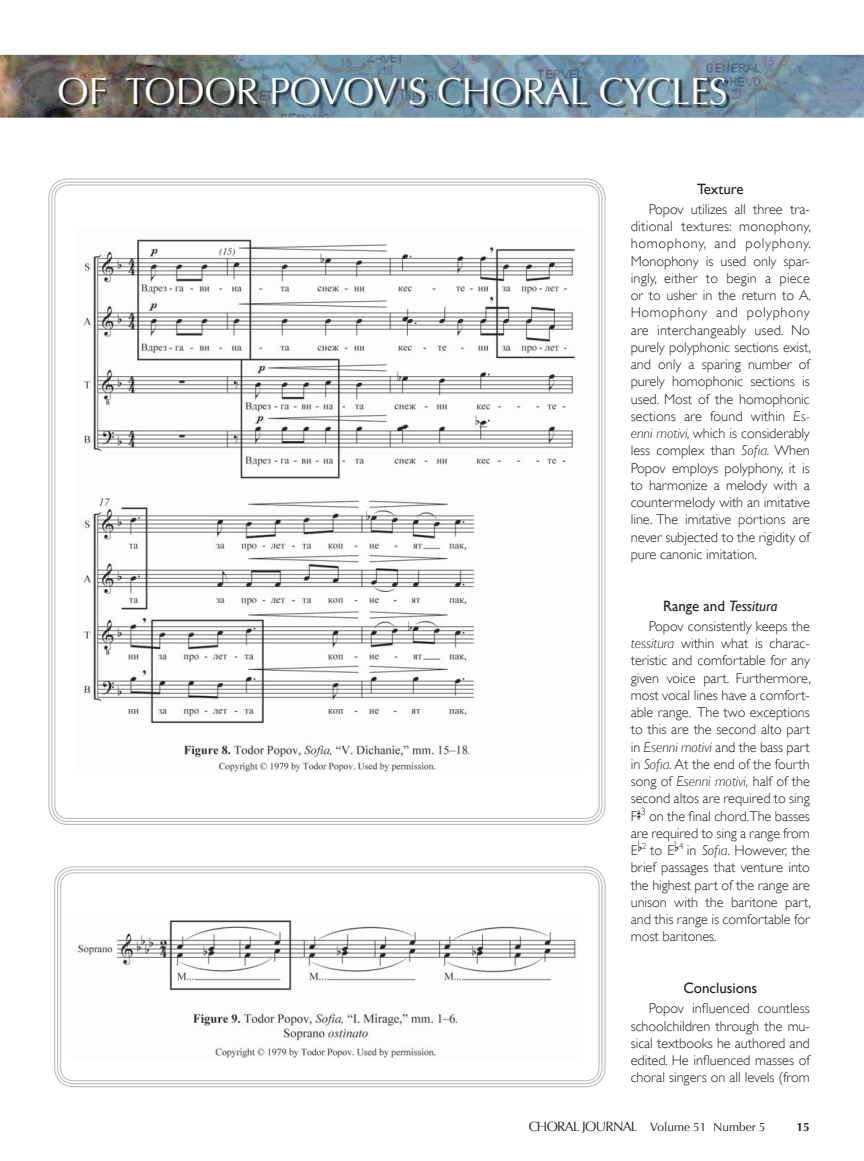
<style>
.page{position:relative;width:864px;height:1161px;background:#fff}
.page>*{position:absolute;margin:0;border:0;box-sizing:border-box;transform-origin:0 0}
.t1{font:37.5px "Optima";letter-spacing:-.005em;color:#fff}
.t2{font:15px "Gill Sans";letter-spacing:-.005em;color:#231f20}
.t3{font:italic 15px "Gill Sans";letter-spacing:-.005em;color:#231f20}
.t4{font:300 14.25px/17.2px "Gill Sans";letter-spacing:-.005em;color:#231f20;text-align:justify}
.t5{font:12px "Optima";letter-spacing:-.005em;color:#231f20}
.t6{font:700 12px "Optima";color:#231f20}
.s1{font-style:italic}
.s2{font-style:normal}
.s3{font-size:13.5px}
</style>
<div class="page">
<svg style="left:51px;top:181px;width:552px;height:641px"></svg>
<svg style="left:54px;top:184px;width:546px;height:635px"></svg>
<svg style="left:54px;top:866px;width:552px;height:221px"></svg>
<svg style="left:57px;top:869px;width:546px;height:215px"></svg>
<svg style="left:60px;top:872px;width:540px;height:209px"></svg>
<img style="left:0;top:55px;width:864px;height:63px">
<img style="left:0;top:79px;width:730px;height:29px">
<h1 class="t1" style="left:58px;top:70px;width:671px">OF TODOR POVOV'S CHORAL CYCLES</h1>
<p class="t2" style="left:697px;top:180px;width:48px">Texture</p>
<p class="t4" style="left:631px;top:201px;width:182px;text-indent:18px">Popov utilizes all three tra&shy;ditional textures: monophony, homophony, and polyphony.<br>Monophony is used only spar&shy;ingly, either to begin a piece or to usher in the return to A.<br>Homophony and polyphony are interchangeably used. No purely polyphonic sections exist, and only a sparing number of purely homophonic sections is used. Most of the homophonic sections are found within <span class="s1">Es&shy;enni motivi,</span> which is considerably less complex than <span class="s1">Sofia.</span> When Popov employs polyphony, it is to harmonize a melody with a countermelody with an imitative line. The imitative portions are never subjected to the rigidity of pure canonic imitation.</p>
<p class="t3" style="left:663px;top:597px;width:116px"><span class="s2">Range and</span> Tessitura</p>
<p class="t4" style="left:631px;top:618px;width:182px;text-indent:18px">Popov consistently keeps the <span class="s1">tessitura</span> within what is charac&shy;teristic and comfortable for any given voice part. Furthermore, most vocal lines have a comfort&shy;able range. The two exceptions to this are the second alto part in <span class="s1">Esenni motivi</span> and the bass part in <span class="s1">Sofia.</span> At the end of the fourth song of <span class="s1">Esenni motivi,</span> half of the second altos are required to sing F<sup>♯</sup><sup>3</sup> on the final chord.The basses are required to sing a range from E<sup>♭</sup><sup>2</sup> to E<sup>♭</sup><sup>4</sup> in <span class="s1">Sofia</span>. However, the brief passages that venture into the highest part of the range are unison with the baritone part, and this range is comfortable for most baritones.</p>
<p class="t2" style="left:683px;top:979px;width:75px">Conclusions</p>
<p class="t4" style="left:631px;top:1000px;width:181px;text-indent:18px">Popov influenced countless schoolchildren through the mu&shy;sical textbooks he authored and edited. He influenced masses of choral singers on all levels (from</p>
<p class="t5" style="left:529px;top:1120px;width:238px"><span class="s3">CHORAL JOURNAL</span> Volume 51 Number 5</p>
<p class="t6" style="left:797px;top:1120px;width:15px">15</p>
</div>
